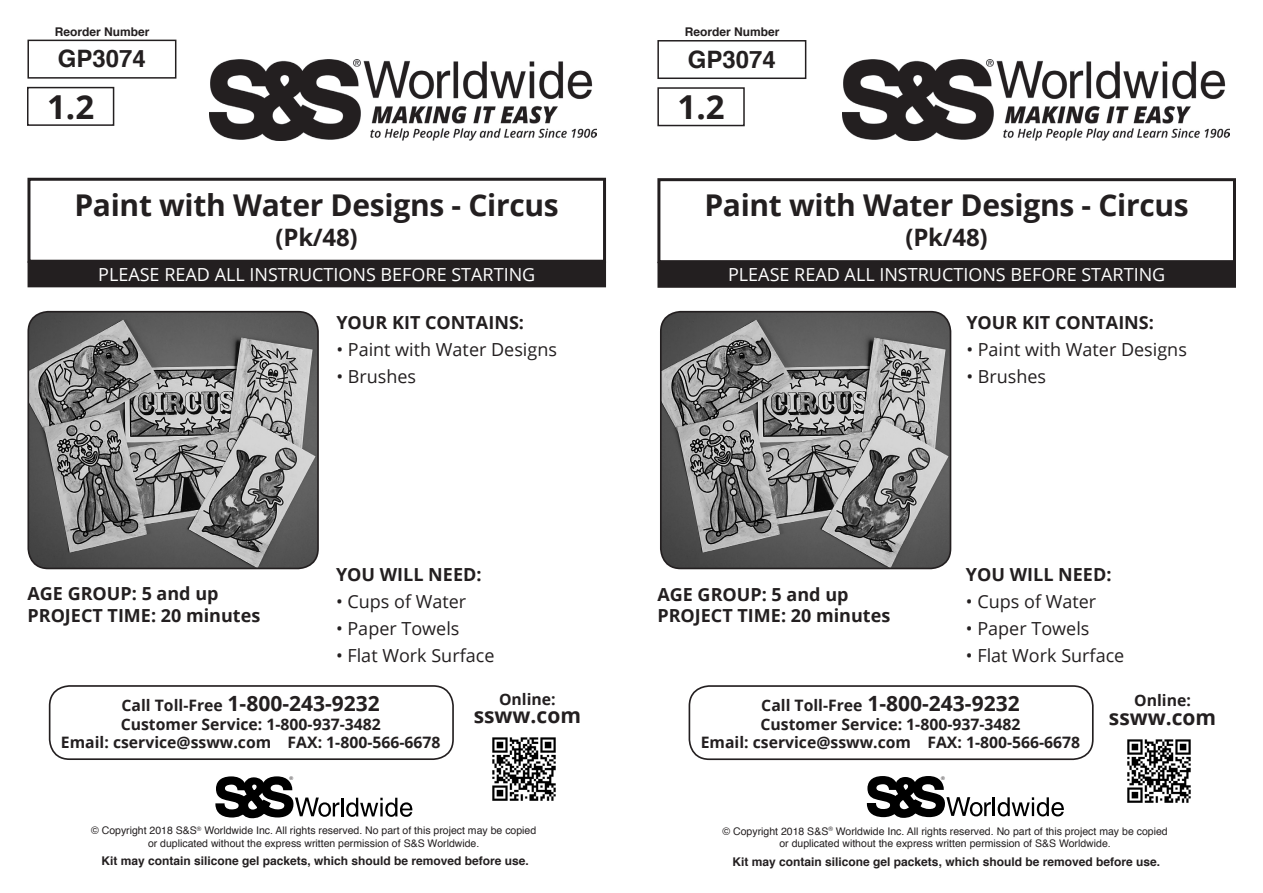
<style>
.page{position:relative;width:1263px;height:893px;background:#fff}
.page>*{position:absolute;margin:0;border:0;box-sizing:border-box;transform-origin:0 0}
.t1{font:700 33px "Open Sans";color:#231f20}
.t2{font:700 30px "Open Sans";letter-spacing:-.01em;color:#231f20}
.t3{font:700 24px "Open Sans";letter-spacing:-.01em;color:#231f20}
.t4{font:700 24px "Helvetica";color:#231f20}
.t5{font:700 21px "Open Sans";color:#231f20}
.t6{font:18px "Open Sans";color:#231f20}
.t7{font:700 18px "Open Sans";color:#231f20}
.t8{font:18px "Open Sans";color:#fff}
.t9{font:700 15.75px/18.5px "Open Sans";color:#231f20;text-align:center}
.t10{font:700 12px "Helvetica";color:#231f20}
.t11{font:10.5px/12.6px "Helvetica";color:#231f20;text-align:center}
.t12{font:5.1px "Helvetica";color:#231f20}
.s1{font-size:15.75px}
</style>
<div class="page">
<div style="left:657px;top:40px;width:149px;height:39px;border:2px solid #231f20"></div>
<div style="left:657px;top:178px;width:579px;height:85px;border:3px solid #231f20"></div>
<div style="left:659px;top:263px;width:575px;height:23px;background:#231f20"></div>
<div style="left:657px;top:262px;width:579px;height:26px;border:3px solid #231f20"></div>
<div style="left:27px;top:40px;width:149px;height:39px;border:2px solid #231f20"></div>
<div style="left:27px;top:178px;width:579px;height:85px;border:3px solid #231f20"></div>
<div style="left:29px;top:263px;width:575px;height:23px;background:#231f20"></div>
<div style="left:28px;top:261px;width:578px;height:26px;border:3px solid #231f20"></div>
<img style="left:30px;top:312px;width:288px;height:256px">
<div style="left:27px;top:311px;width:292px;height:258px;border:2px solid #231f20;border-radius:20px"></div>
<img style="left:661px;top:312px;width:289px;height:256px">
<div style="left:660px;top:311px;width:291px;height:258px;border:2px solid #231f20;border-radius:20px"></div>
<svg style="left:215px;top:776px;width:197px;height:43px"></svg>
<svg style="left:866px;top:776px;width:198px;height:42px"></svg>
<div style="left:49px;top:685px;width:405px;height:75px;border:2px solid #231f20;border-radius:20px"></div>
<img style="left:492px;top:737px;width:64px;height:64px">
<div style="left:689px;top:685px;width:405px;height:75px;border:2px solid #231f20;border-radius:20px"></div>
<img style="left:1127px;top:739px;width:64px;height:64px">
<div style="left:657px;top:87px;width:88px;height:39px;border:2px solid #231f20"></div>
<div style="left:27px;top:87px;width:87px;height:39px;border:2px solid #231f20"></div>
<img style="left:209px;top:59px;width:387px;height:81px">
<img style="left:843px;top:59px;width:387px;height:81px">
<p class="t10" style="left:55px;top:22px;width:96px">Reorder Number</p>
<p class="t4" style="left:58px;top:40px;width:90px">GP3074</p>
<p class="t10" style="left:685px;top:23px;width:96px">Reorder Number</p>
<p class="t4" style="left:688px;top:40px;width:90px">GP3074</p>
<p class="t1" style="left:47px;top:84px;width:49px">1.2</p>
<p class="t1" style="left:677px;top:84px;width:49px">1.2</p>
<p class="t2" style="left:74px;top:184px;width:486px">Paint with Water Designs - Circus</p>
<p class="t3" style="left:276px;top:220px;width:84px">(Pk/48)</p>
<p class="t8" style="left:98px;top:262px;width:439px">PLEASE READ ALL INSTRUCTIONS BEFORE STARTING</p>
<p class="t7" style="left:336px;top:310px;width:189px">YOUR KIT CONTAINS:</p>
<p class="t6" style="left:336px;top:337px;width:222px">• Paint with Water Designs</p>
<p class="t6" style="left:336px;top:364px;width:81px">• Brushes</p>
<p class="t7" style="left:27px;top:581px;width:193px">AGE GROUP: 5 and up</p>
<p class="t7" style="left:27px;top:603px;width:234px">PROJECT TIME: 20 minutes</p>
<p class="t7" style="left:336px;top:562px;width:147px">YOU WILL NEED:</p>
<p class="t6" style="left:336px;top:589px;width:132px">• Cups of Water</p>
<p class="t6" style="left:336px;top:616px;width:125px">• Paper Towels</p>
<p class="t6" style="left:336px;top:643px;width:160px">• Flat Work Surface</p>
<p class="t5" style="left:122px;top:689px;width:260px"><span class="s1">Call Toll-Free</span> 1-800-243-9232</p>
<p class="t9" style="left:61px;top:714px;width:381px">Customer Service: 1-800-937-3482<br>Email: cservice@ssww.com FAX: 1-800-566-6678</p>
<p class="t9" style="left:499px;top:689px;width:58px">Online:</p>
<p class="t5" style="left:474px;top:701px;width:109px">ssww.com</p>
<p class="t2" style="left:704px;top:184px;width:486px">Paint with Water Designs - Circus</p>
<p class="t3" style="left:905px;top:221px;width:84px">(Pk/48)</p>
<p class="t8" style="left:728px;top:263px;width:439px">PLEASE READ ALL INSTRUCTIONS BEFORE STARTING</p>
<p class="t7" style="left:966px;top:310px;width:189px">YOUR KIT CONTAINS:</p>
<p class="t6" style="left:966px;top:337px;width:222px">• Paint with Water Designs</p>
<p class="t6" style="left:966px;top:364px;width:81px">• Brushes</p>
<p class="t7" style="left:657px;top:582px;width:193px">AGE GROUP: 5 and up</p>
<p class="t7" style="left:657px;top:603px;width:234px">PROJECT TIME: 20 minutes</p>
<p class="t7" style="left:966px;top:562px;width:147px">YOU WILL NEED:</p>
<p class="t6" style="left:966px;top:589px;width:132px">• Cups of Water</p>
<p class="t6" style="left:966px;top:616px;width:125px">• Paper Towels</p>
<p class="t6" style="left:966px;top:643px;width:160px">• Flat Work Surface</p>
<p class="t5" style="left:761px;top:689px;width:260px"><span class="s1">Call Toll-Free</span> 1-800-243-9232</p>
<p class="t9" style="left:701px;top:714px;width:381px">Customer Service: 1-800-937-3482<br>Email: cservice@ssww.com FAX: 1-800-566-6678</p>
<p class="t9" style="left:1134px;top:691px;width:58px">Online:</p>
<p class="t5" style="left:1109px;top:702px;width:109px">ssww.com</p>
<p class="t12" style="left:290px;top:774px;width:5px">®</p>
<p class="t12" style="left:941px;top:774px;width:5px">®</p>
<p class="t11" style="left:91px;top:825px;width:447px">© Copyright 2018 S&amp;S<sup>®</sup> Worldwide Inc. All rights reserved. No part of this project may be copied or duplicated without the express written permission of S&amp;S Worldwide.</p>
<p class="t11" style="left:722px;top:825px;width:447px">© Copyright 2018 S&amp;S<sup>®</sup> Worldwide Inc. All rights reserved. No part of this project may be copied or duplicated without the express written permission of S&amp;S Worldwide.</p>
<p class="t10" style="left:101px;top:851px;width:429px">Kit may contain silicone gel packets, which should be removed before use.</p>
<p class="t10" style="left:732px;top:852px;width:429px">Kit may contain silicone gel packets, which should be removed before use.</p>
</div>
